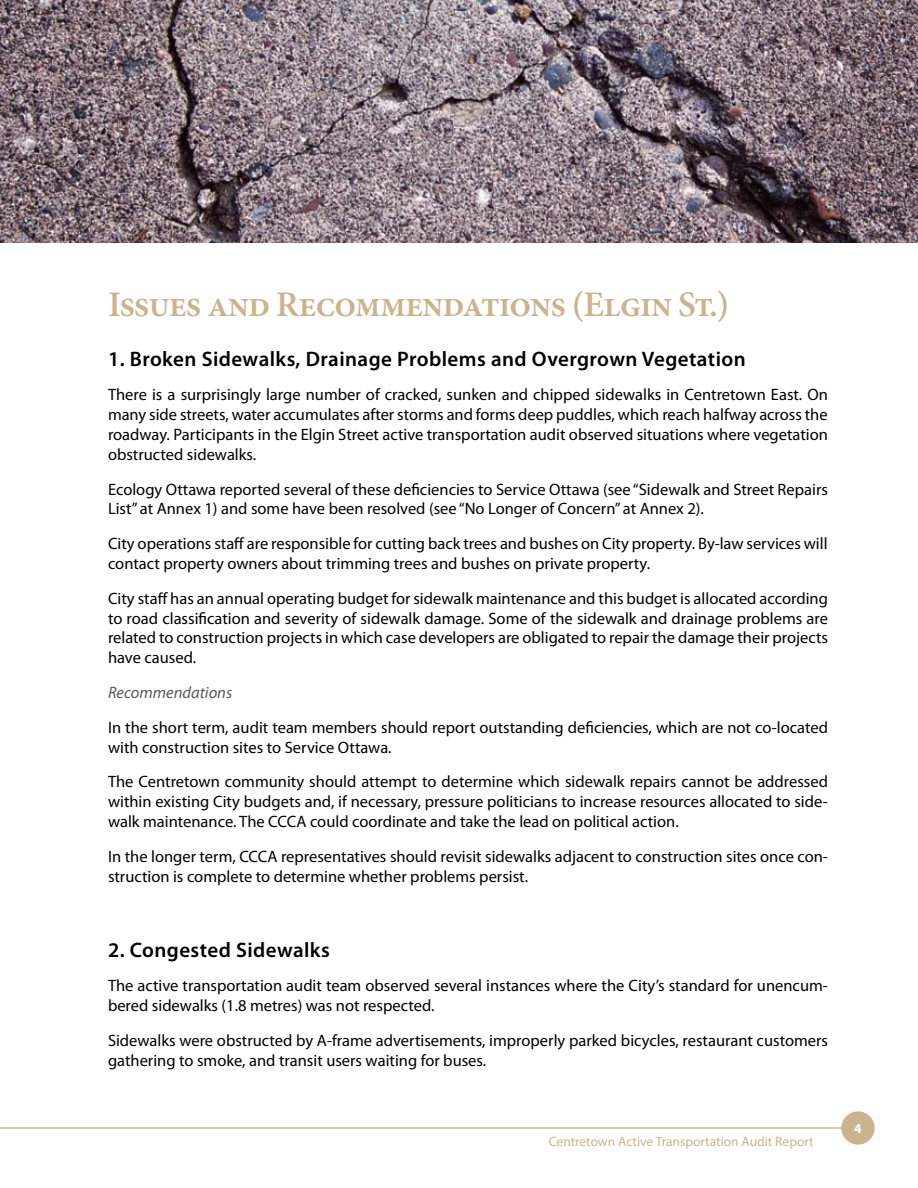
<style>
.page{position:relative;width:918px;height:1188px;background:#fff}
.page>*{position:absolute;margin:0;border:0;box-sizing:border-box;transform-origin:0 0}
.t1{font:600 36px "Minion Pro";letter-spacing:-.03em;color:#c9b48e}
.t2{font:600 21px "Myriad Pro";letter-spacing:.02em;color:#000}
.t3{font:16.5px/19.8px "Myriad Pro";color:#000}
.t4{font:italic 16.5px "Myriad Pro";color:#58585b}
.t5{font:13.5px "Myriad Pro";color:#c9b48e}
.t6{font:700 13.5px "Myriad Pro";color:#fff}
</style>
<div class="page">
<div style="left:841px;top:1111px;width:34px;height:34px;background:#c9b48e;border-radius:50%"></div>
<hr style="left:0;top:1127px;width:845px;height:2px;background:#c9b48e">
<img style="left:0;top:0;width:918px;height:243px">
<h1 class="t1" style="left:108px;top:280px;width:623px">Issues and Recommendations (Elgin St.)</h1>
<p class="t2" style="left:108px;top:345px;width:639px">1. Broken Sidewalks, Drainage Problems and Overgrown Vegetation</p>
<p class="t3" style="left:108px;top:385px;width:722px;text-align:justify">There is a surprisingly large number of cracked, sunken and chipped sidewalks in Centretown East. On many side streets, water accumulates after storms and forms deep puddles, which reach halfway across the roadway. Participants in the Elgin Street active transportation audit observed situations where vegetation obstructed sidewalks.</p>
<p class="t3" style="left:108px;top:479px;width:721px">Ecology Ottawa reported several of these deficiencies to Service Ottawa (see “Sidewalk and Street Repairs<br>List” at Annex 1) and some have been resolved (see “No Longer of Concern” at Annex 2).</p>
<p class="t3" style="left:108px;top:534px;width:721px">City operations staff are responsible for cutting back trees and bushes on City property. By-law services will contact property owners about trimming trees and bushes on private property.</p>
<p class="t3" style="left:108px;top:588px;width:722px;text-align:justify">City staff has an annual operating budget for sidewalk maintenance and this budget is allocated according to road classification and severity of sidewalk damage. Some of the sidewalk and drainage problems are related to construction projects in which case developers are obligated to repair the damage their projects have caused.</p>
<p class="t4" style="left:108px;top:682px;width:126px">Recommendations</p>
<p class="t3" style="left:108px;top:717px;width:721px">In the short term, audit team members should report outstanding deficiencies, which are not co-located with construction sites to Service Ottawa.</p>
<p class="t3" style="left:108px;top:772px;width:722px;text-align:justify">The Centretown community should attempt to determine which sidewalk repairs cannot be addressed within existing City budgets and, if necessary, pressure politicians to increase resources allocated to side&shy;walk maintenance. The CCCA could coordinate and take the lead on political action.</p>
<p class="t3" style="left:108px;top:846px;width:722px">In the longer term, CCCA representatives should revisit sidewalks adjacent to construction sites once con&shy;struction is complete to determine whether problems persist.</p>
<p class="t2" style="left:108px;top:936px;width:223px">2. Congested Sidewalks</p>
<p class="t3" style="left:108px;top:976px;width:721px">The active transportation audit team observed several instances where the City’s standard for unencum&shy;bered sidewalks (1.8 metres) was not respected.</p>
<p class="t3" style="left:108px;top:1030px;width:722px">Sidewalks were obstructed by A-frame advertisements, improperly parked bicycles, restaurant customers gathering to smoke, and transit users waiting for buses.</p>
<p class="t5" style="left:549px;top:1133px;width:266px">Centretown Active Transportation Audit Report</p>
<p class="t6" style="left:854px;top:1119px;width:9px">4</p>
</div>
